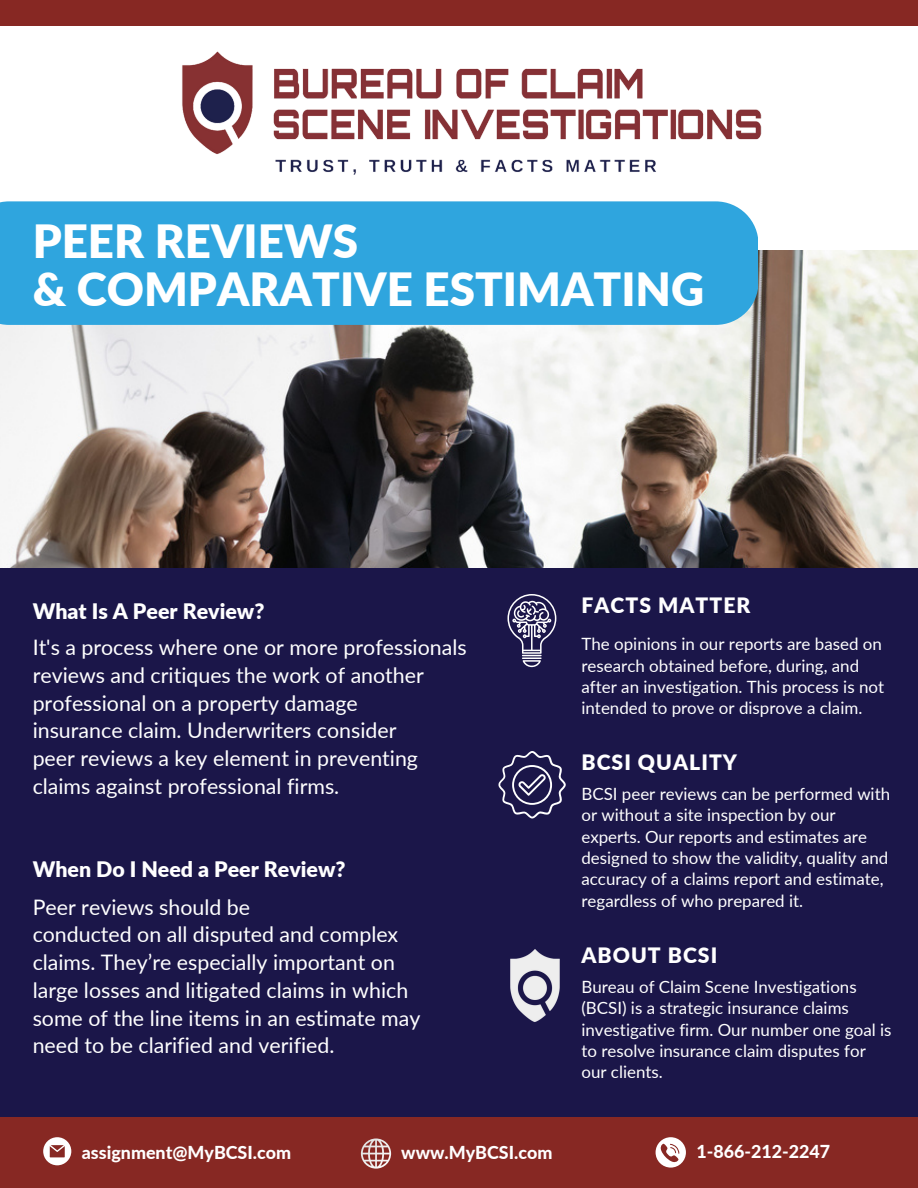
<style>
.page{position:relative;width:918px;height:1188px;background:#fff}
.page>*{position:absolute;margin:0;border:0;box-sizing:border-box;transform-origin:0 0}
.t1{font:900 45.75px "Lato";color:#fff}
.t2{font:21.3px/27.8px "Lato";color:#fff}
.t3{font:900 21.3px "Lato";color:#fff}
.t4{font:900 21.15px "Lato";letter-spacing:.05em;color:#fff}
.t5{font:800 17.85px "Lato";color:#fff}
.t6{font:16.95px/21.3px "Lato";color:#fff}
</style>
<div class="page">
<img style="left:0;top:251px;width:918px;height:317px">
<div style="left:0;top:1110px;width:918px;height:78px;background:#872823"></div>
<div style="left:0;top:568px;width:918px;height:549px;background:#1b1649"></div>
<svg style="left:507px;top:594px;width:49px;height:73px"></svg>
<div style="left:0;top:0;width:918px;height:25px;background:#872823"></div>
<img style="left:137px;top:25px;width:671px;height:150px">
<div style="left:0;top:201px;width:758px;height:124px;background:#2fa5de"></div>
<svg style="left:656px;top:1137px;width:30px;height:31px"></svg>
<svg style="left:43px;top:1137px;width:28px;height:28px"></svg>
<svg style="left:361px;top:1138px;width:30px;height:31px"></svg>
<img style="left:510px;top:949px;width:50px;height:73px">
<svg style="left:498px;top:751px;width:68px;height:67px"></svg>
<p class="t1" style="left:33px;top:212px;width:327px">PEER REVIEWS</p>
<p class="t1" style="left:33px;top:261px;width:673px">&amp; COMPARATIVE ESTIMATING</p>
<p class="t3" style="left:33px;top:598px;width:233px">What Is A Peer Review?</p>
<p class="t2" style="left:33px;top:633px;width:436px">It's a process where one or more professionals reviews and critiques the work of another professional on a property damage</p>
<p class="t2" style="left:33px;top:716px;width:365px">insurance claim. Underwriters consider</p>
<p class="t2" style="left:33px;top:744px;width:387px">peer reviews a key element in preventing</p>
<p class="t2" style="left:33px;top:772px;width:308px">claims against professional firms.</p>
<p class="t3" style="left:33px;top:856px;width:314px">When Do I Need a Peer Review?</p>
<p class="t2" style="left:33px;top:893px;width:219px">Peer reviews should be</p>
<p class="t2" style="left:33px;top:920px;width:367px">conducted on all disputed and complex</p>
<p class="t2" style="left:33px;top:948px;width:364px">claims. They’re especially important on</p>
<p class="t2" style="left:33px;top:976px;width:377px">large losses and litigated claims in which</p>
<p class="t2" style="left:33px;top:1003px;width:389px">some of the line items in an estimate may</p>
<p class="t2" style="left:33px;top:1031px;width:303px">need to be clarified and verified.</p>
<p class="t4" style="left:581px;top:592px;width:170px">FACTS MATTER</p>
<p class="t6" style="left:581px;top:633px;width:304px">The opinions in our reports are based on research obtained before, during, and after an investigation. This process is not intended to prove or disprove a claim.</p>
<p class="t4" style="left:581px;top:749px;width:157px">BCSI QUALITY</p>
<p class="t6" style="left:581px;top:783px;width:310px">BCSI peer reviews can be performed with or without a site inspection by our experts. Our reports and estimates are designed to show the validity, quality and accuracy of a claims report and estimate, regardless of who prepared it.</p>
<p class="t4" style="left:581px;top:942px;width:137px">ABOUT BCSI</p>
<p class="t6" style="left:581px;top:976px;width:312px">Bureau of Claim Scene Investigations (BCSI) is a strategic insurance claims investigative firm. Our number one goal is to resolve insurance claim disputes for our clients.</p>
<p class="t5" style="left:82px;top:1142px;width:211px">assignment@MyBCSI.com</p>
<p class="t5" style="left:401px;top:1142px;width:153px">www.MyBCSI.com</p>
<p class="t5" style="left:696px;top:1141px;width:135px">1-866-212-2247</p>
</div>
